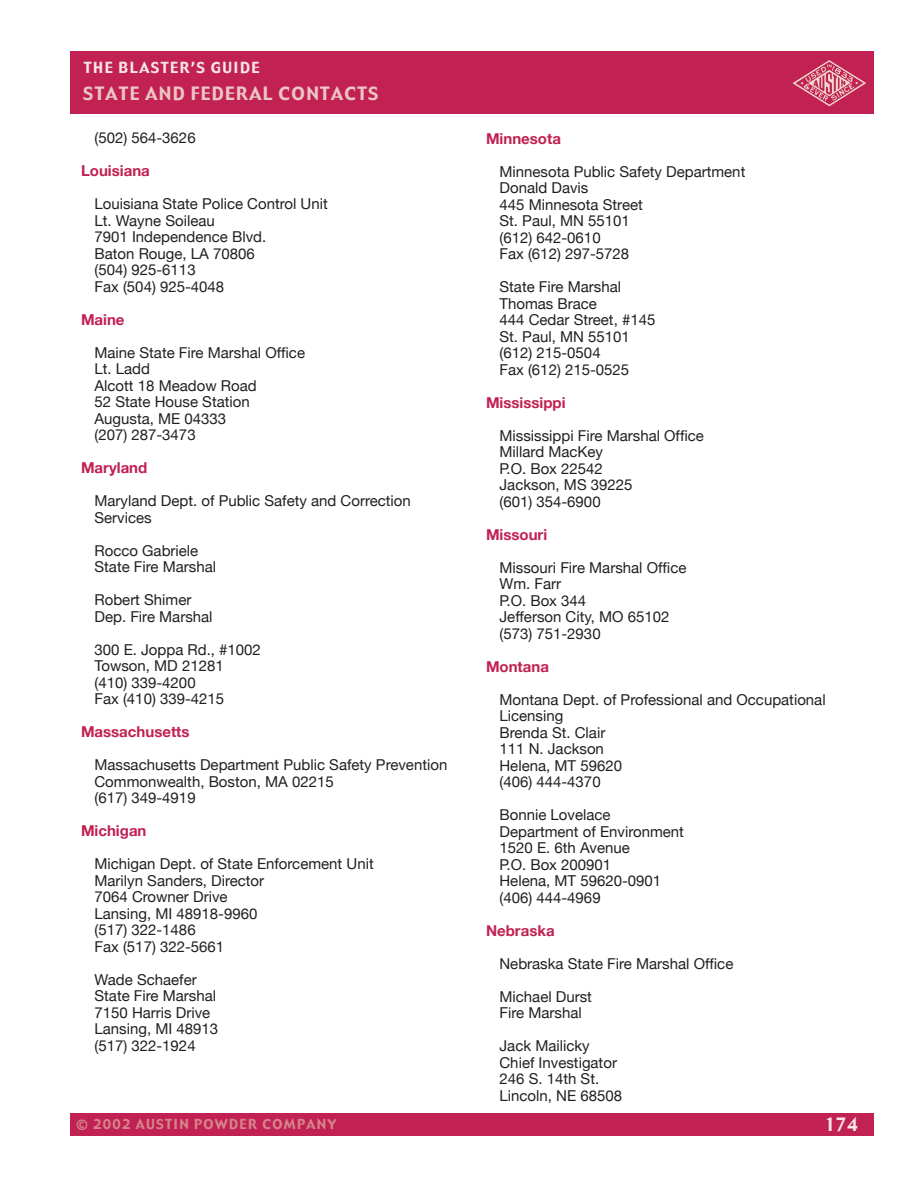
<style>
.page{position:relative;width:918px;height:1188px;background:#fff}
.page>*{position:absolute;margin:0;border:0;box-sizing:border-box;transform-origin:0 0}
.t1{font:18px "Gadget";letter-spacing:.075em;color:#ecc5c5}
.t2{font:18px "Gadget";color:#f7e6e5}
.t3{font:15px/16.5px "Helvetica Neue";color:#231f20}
.t4{font:700 15px "Helvetica Neue";color:#c12153}
.t5{font:15px "Gadget";letter-spacing:.1em;color:#f7e6e5}
.t6{font:13.5px "Gadget";letter-spacing:.1em;color:#d7858d}
</style>
<div class="page">
<div style="left:70px;top:51px;width:804px;height:63px;background:#c12153"></div>
<div style="left:70px;top:1113px;width:804px;height:23px;background:#c12153"></div>
<svg style="left:793px;top:60px;width:73px;height:46px"></svg>
<p class="t5" style="left:84px;top:57px;width:177px">THE BLASTER’S GUIDE</p>
<p class="t1" style="left:83px;top:81px;width:297px">STATE AND FEDERAL CONTACTS</p>
<p class="t3" style="left:94px;top:129px;width:103px">(502) 564-3626</p>
<p class="t4" style="left:81px;top:162px;width:70px">Louisiana</p>
<p class="t3" style="left:94px;top:195px;width:235px">Louisiana State Police Control Unit<br>Lt. Wayne Soileau<br>7901 Independence Blvd.<br>Baton Rouge, LA 70806<br>(504) 925-6113<br>Fax (504) 925-4048</p>
<p class="t4" style="left:81px;top:310px;width:45px">Maine</p>
<p class="t3" style="left:94px;top:344px;width:212px">Maine State Fire Marshal Office<br>Lt. Ladd<br>Alcott 18 Meadow Road<br>52 State House Station<br>Augusta, ME 04333<br>(207) 287-3473</p>
<p class="t4" style="left:81px;top:459px;width:68px">Maryland</p>
<p class="t3" style="left:94px;top:492px;width:318px">Maryland Dept. of Public Safety and Correction<br>Services</p>
<p class="t3" style="left:94px;top:542px;width:123px">Rocco Gabriele<br>State Fire Marshal</p>
<p class="t3" style="left:94px;top:591px;width:120px">Robert Shimer<br>Dep. Fire Marshal</p>
<p class="t3" style="left:94px;top:641px;width:168px">300 E. Joppa Rd., #1002<br>Towson, MD 21281<br>(410) 339-4200<br>Fax (410) 339-4215</p>
<p class="t4" style="left:81px;top:723px;width:110px">Massachusetts</p>
<p class="t3" style="left:94px;top:756px;width:354px">Massachusetts Department Public Safety Prevention<br>Commonwealth, Boston, MA 02215<br>(617) 349-4919</p>
<p class="t4" style="left:81px;top:822px;width:67px">Michigan</p>
<p class="t3" style="left:94px;top:855px;width:281px">Michigan Dept. of State Enforcement Unit<br>Marilyn Sanders, Director<br>7064 Crowner Drive<br>Lansing, MI 48918-9960<br>(517) 322-1486<br>Fax (517) 322-5661</p>
<p class="t3" style="left:94px;top:971px;width:125px">Wade Schaefer<br>State Fire Marshal<br>7150 Harris Drive<br>Lansing, MI 48913 (517) 322-1924</p>
<p class="t4" style="left:486px;top:129px;width:76px">Minnesota</p>
<p class="t3" style="left:500px;top:163px;width:247px">Minnesota Public Safety Department<br>Donald Davis<br>445 Minnesota Street<br>St. Paul, MN 55101<br>(612) 642-0610<br>Fax (612) 297-5728</p>
<p class="t3" style="left:500px;top:278px;width:157px">State Fire Marshal<br>Thomas Brace<br>444 Cedar Street, #145<br>St. Paul, MN 55101 (612) 215-0504<br>Fax (612) 215-0525</p>
<p class="t4" style="left:486px;top:393px;width:81px">Mississippi</p>
<p class="t3" style="left:500px;top:427px;width:206px">Mississippi Fire Marshal Office<br>Millard MacKey<br>P.O. Box 22542<br>Jackson, MS 39225<br>(601) 354-6900</p>
<p class="t4" style="left:486px;top:525px;width:63px">Missouri</p>
<p class="t3" style="left:500px;top:559px;width:188px">Missouri Fire Marshal Office<br>Wm. Farr<br>P.O. Box 344<br>Jefferson City, MO 65102 (573) 751-2930</p>
<p class="t4" style="left:486px;top:657px;width:65px">Montana</p>
<p class="t3" style="left:500px;top:691px;width:328px">Montana Dept. of Professional and Occupational<br>Licensing<br>Brenda St. Clair<br>111 N. Jackson<br>Helena, MT 59620<br>(406) 444-4370</p>
<p class="t3" style="left:500px;top:806px;width:186px">Bonnie Lovelace<br>Department of Environment<br>1520 E. 6th Avenue<br>P.O. Box 200901<br>Helena, MT 59620-0901 (406) 444-4969</p>
<p class="t4" style="left:486px;top:921px;width:70px">Nebraska</p>
<p class="t3" style="left:500px;top:955px;width:235px">Nebraska State Fire Marshal Office</p>
<p class="t3" style="left:500px;top:988px;width:94px">Michael Durst<br>Fire Marshal</p>
<p class="t3" style="left:500px;top:1037px;width:124px">Jack Mailicky<br>Chief Investigator<br>246 S. 14th St.<br>Lincoln, NE 68508</p>
<p class="t6" style="left:77px;top:1116px;width:262px">© 2002 AUSTIN POWDER COMPANY</p>
<p class="t2" style="left:824px;top:1113px;width:35px">174</p>
</div>
